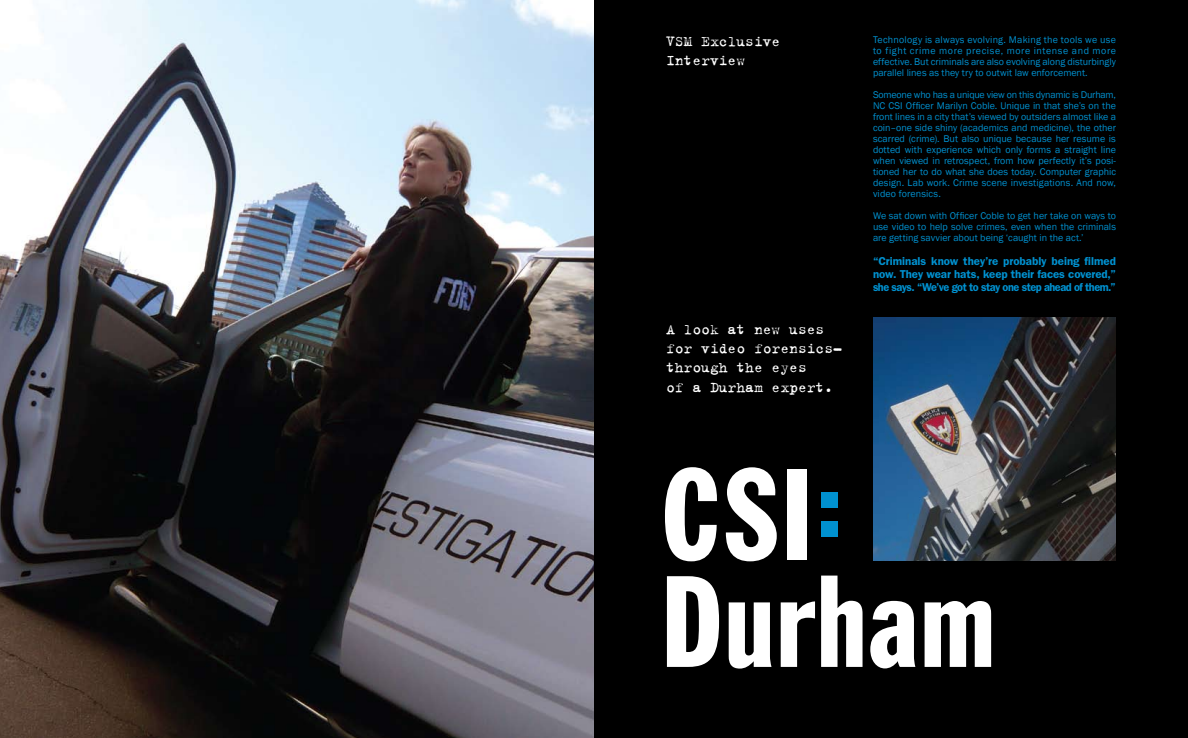
<style>
.page{position:relative;width:1188px;height:738px;background:#fff}
.page>*{position:absolute;margin:0;border:0;box-sizing:border-box;transform-origin:0 0}
.t1{font:extra-condensed 128.5px/107.2px "Franklin Gothic BT";color:#fff;scale:1.1 1}
.t2{font:16px/19.2px "Trixie";color:#fff}
.t3{font:600 11.5px/13px "Franklin Gothic";letter-spacing:-.04em;color:#0091d0;text-align:justify}
.t4{font:10px/11px "Franklin Gothic";letter-spacing:.005em;color:#0091d0;text-align:justify}
.s1{font-size:112.8px;color:#000}
</style>
<div class="page">
<img style="left:0;top:0;width:594px;height:738px">
<div style="left:594px;top:0;width:594px;height:738px;background:#000"></div>
<img style="left:873px;top:317px;width:243px;height:243px">
<div style="left:821px;top:492px;width:17px;height:15px;background:#0091d0"></div>
<div style="left:821px;top:521px;width:17px;height:15px;background:#0091d0"></div>
<h2 class="t2" style="left:666px;top:31px;width:116px">VSM Exclusive<br>Interview</h2>
<h2 class="t2" style="left:666px;top:319px;width:177px">A look at new uses for video forensics– through the eyes<br>of a Durham expert.</h2>
<p class="t4" style="left:873px;top:34px;width:245px">Technology is always evolving. Making the tools we use to fight crime more precise, more intense and more effective. But criminals are also evolving along disturbingly parallel lines as they try to outwit law enforcement.</p>
<p class="t4" style="left:873px;top:89px;width:245px">Someone who has a unique view on this dynamic is Durham, NC CSI Officer Marilyn Coble. Unique in that she’s on the front lines in a city that’s viewed by outsiders almost like a coin–one side shiny (academics and medicine), the other scarred (crime). But also unique because her resume is dotted with experience which only forms a straight line when viewed in retrospect, from how perfectly it’s posi&shy;tioned her to do what she does today. Computer graphic design. Lab work. Crime scene investigations. And now, video forensics.</p>
<p class="t4" style="left:873px;top:210px;width:244px">We sat down with Officer Coble to get her take on ways to use video to help solve crimes, even when the criminals are getting savvier about being ‘caught in the act.’</p>
<p class="t3" style="left:873px;top:254px;width:244px">“Criminals know they’re probably being filmed now. They wear hats, keep their faces covered,” she says. “We’ve got to stay one step ahead of them.”</p>
<h1 class="t1" style="left:661px;top:461px;width:306px">CSI<span class="s1">:<br></span>Durham</h1>
</div>
